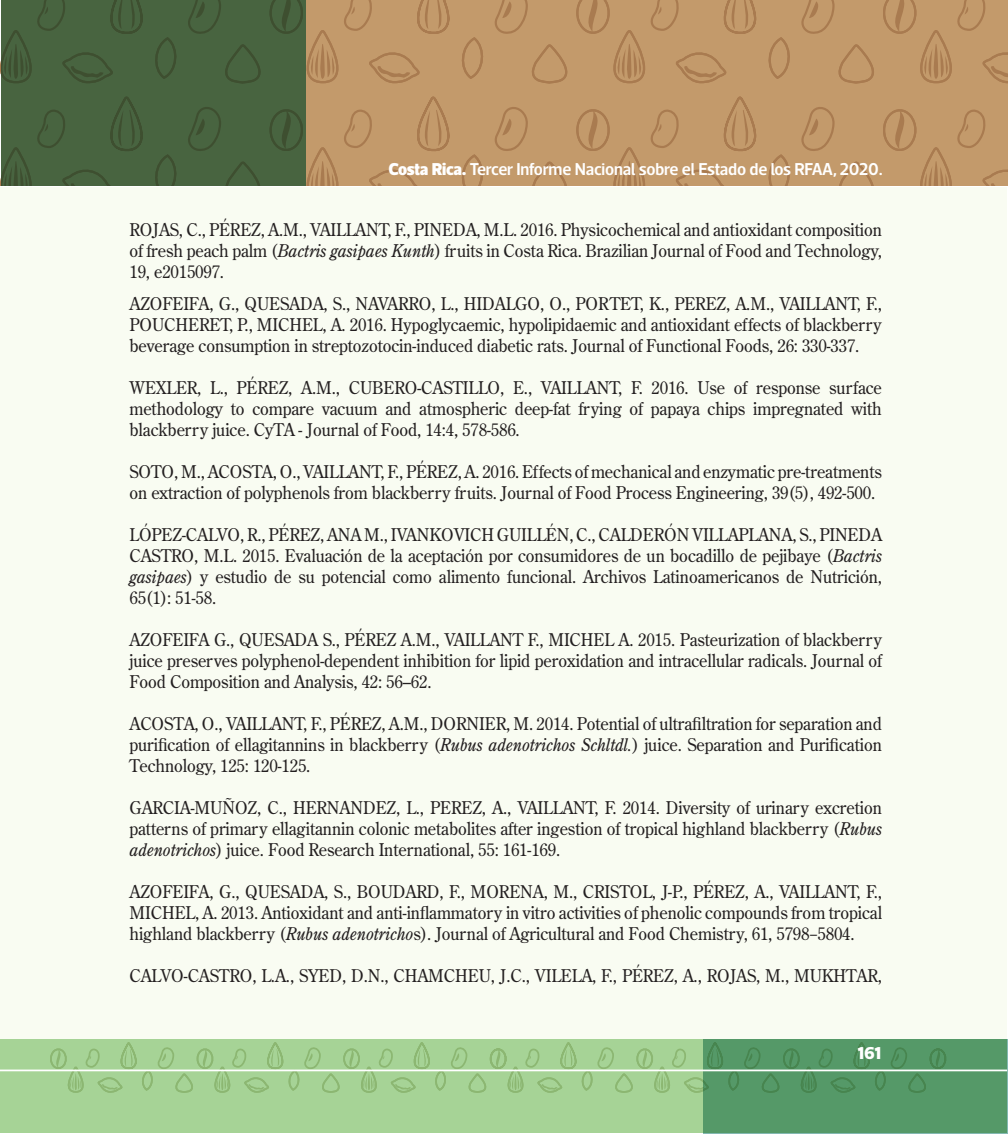
<style>
.page{position:relative;width:1008px;height:1134px;background:#fff}
.page>*{position:absolute;margin:0;border:0;box-sizing:border-box;transform-origin:0 0}
.t1{font:17.5px/21px "Century Old Style";letter-spacing:-.005em;color:#231f20;text-align:justify;scale:.95 1}
.t2{font:600 17.5px "Acto";letter-spacing:-.01em;color:#fff;scale:.95 1}
.t3{font:800 17.5px "Acto";color:#fff}
.s1{font-weight:900}
.s2{font-style:italic}
</style>
<div class="page">
<div style="left:0;top:1038px;width:1007px;height:95px;background:#a6d396"></div>
<svg style="left:49px;top:1042px;width:654px;height:51px"></svg>
<hr style="left:0;top:0;width:1px;height:186px;background:#c39a6b">
<div style="left:1px;top:0;width:1007px;height:186px;background:#c39a6b"></div>
<svg style="left:0;top:0;width:1008px;height:85px"></svg>
<svg style="left:0;top:94px;width:1008px;height:92px"></svg>
<svg style="left:1px;top:0;width:305px;height:186px;background:#47623e"></svg>
<svg style="left:703px;top:1040px;width:305px;height:94px;background:#569968"></svg>
<hr style="left:0;top:1070px;width:1007px;height:1px;background:#fff">
<div style="left:1px;top:187px;width:1006px;height:852px;background:#f9fcf2"></div>
<p class="t2" style="left:389px;top:159px;width:522px"><span class="s1">Costa Rica.</span> Tercer Informe Nacional sobre el Estado de los RFAA, 2020.</p>
<p class="t1" style="left:130px;top:219px;width:794px">ROJAS, C., PÉREZ, A.M., VAILLANT, F., PINEDA, M.L. 2016. Physicochemical and antioxidant composition of fresh peach palm (<span class="s2">Bactris gasipaes Kunth</span>) fruits in Costa Rica. Brazilian Journal of Food and Technology, 19, e2015097.</p>
<p class="t1" style="left:130px;top:292px;width:794px">AZOFEIFA, G., QUESADA, S., NAVARRO, L., HIDALGO, O., PORTET, K., PEREZ, A.M., VAILLANT, F., POUCHERET, P., MICHEL, A. 2016. Hypoglycaemic, hypolipidaemic and antioxidant effects of blackberry beverage consumption in streptozotocin-induced diabetic rats. Journal of Functional Foods, 26: 330-337.</p>
<p class="t1" style="left:130px;top:376px;width:794px">WEXLER, L., PÉREZ, A.M., CUBERO-CASTILLO, E., VAILLANT, F. 2016. Use of response surface methodology to compare vacuum and atmospheric deep-fat frying of papaya chips impregnated with blackberry juice. CyTA - Journal of Food, 14:4, 578-586.</p>
<p class="t1" style="left:130px;top:460px;width:794px">SOTO, M., ACOSTA, O., VAILLANT, F., PÉREZ, A. 2016. Effects of mechanical and enzymatic pre-treatments on extraction of polyphenols from blackberry fruits. Journal of Food Process Engineering, 39(5), 492-500.</p>
<p class="t1" style="left:130px;top:523px;width:794px">LÓPEZ-CALVO, R., PÉREZ, ANA M., IVANKOVICH GUILLÉN, C., CALDERÓN VILLAPLANA, S., PINEDA CASTRO, M.L. 2015. Evaluación de la aceptación por consumidores de un bocadillo de pejibaye (<span class="s2">Bactris gasipaes</span>) y estudio de su potencial como alimento funcional. Archivos Latinoamericanos de Nutrición, 65(1): 51-58.</p>
<p class="t1" style="left:130px;top:628px;width:794px">AZOFEIFA G., QUESADA S., PÉREZ A.M., VAILLANT F., MICHEL A. 2015. Pasteurization of blackberry juice preserves polyphenol-dependent inhibition for lipid peroxidation and intracellular radicals. Journal of Food Composition and Analysis, 42: 56–62.</p>
<p class="t1" style="left:130px;top:712px;width:794px">ACOSTA, O., VAILLANT, F., PÉREZ, A.M., DORNIER, M. 2014. Potential of ultrafiltration for separation and purification of ellagitannins in blackberry (<span class="s2">Rubus adenotrichos Schltdl.</span>) juice. Separation and Purification Technology, 125: 120-125.</p>
<p class="t1" style="left:130px;top:796px;width:794px">GARCIA-MUÑOZ, C., HERNANDEZ, L., PEREZ, A., VAILLANT, F. 2014. Diversity of urinary excretion patterns of primary ellagitannin colonic metabolites after ingestion of tropical highland blackberry (<span class="s2">Rubus adenotrichos</span>) juice. Food Research International, 55: 161-169.</p>
<p class="t1" style="left:130px;top:880px;width:794px">AZOFEIFA, G., QUESADA, S., BOUDARD, F., MORENA, M., CRISTOL, J-P., PÉREZ, A., VAILLANT, F., MICHEL, A. 2013. Antioxidant and anti-inflammatory in vitro activities of phenolic compounds from tropical highland blackberry (<span class="s2">Rubus adenotricho</span>s). Journal of Agricultural and Food Chemistry, 61, 5798−5804.</p>
<p class="t1" style="left:130px;top:964px;width:794px">CALVO-CASTRO, L.A., SYED, D.N., CHAMCHEU, J.C., VILELA, F., PÉREZ, A., ROJAS, M., MUKHTAR,</p>
<p class="t3" style="left:857px;top:1042px;width:25px">161</p>
</div>
